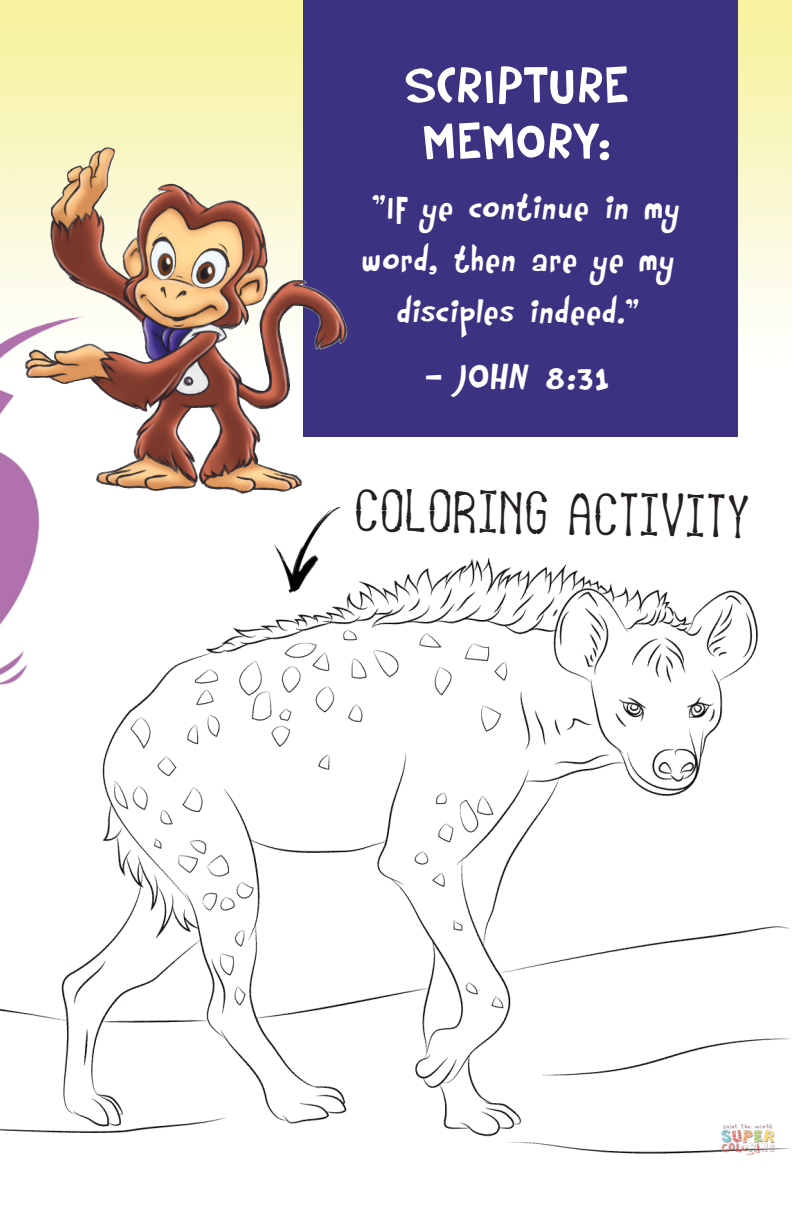
<style>
.page{position:relative;width:792px;height:1224px;background:#fff}
.page>*{position:absolute;margin:0;border:0;box-sizing:border-box;transform-origin:0 0}
.t1{font:56px "Rumpelstiltskin";letter-spacing:.025em;color:#fff}
.t2{font:40px "Rumpelstiltskin";color:#fff}
.t3{font:36px/52px "Rumpelstiltskin";color:#fff;text-align:center}
.t4{font:34px "Afrika Safari Rebuild St";color:#231f20}
</style>
<div class="page">
<img style="left:0;top:0;width:792px;height:437px">
<img style="left:0;top:557px;width:789px;height:598px">
<img style="left:0;top:59px;width:305px;height:647px">
<img style="left:262px;top:523px;width:103px;height:71px">
<div style="left:303px;top:0;width:435px;height:436px;background:#3b3281"></div>
<img style="left:0;top:124px;width:395px;height:399px">
<p class="t1" style="left:405px;top:50px;width:225px">SCRIPTURE</p>
<p class="t1" style="left:423px;top:106px;width:190px">MEMORY:</p>
<p class="t3" style="left:361px;top:184px;width:320px">"If ye continue in my word, then are ye my disciples indeed."</p>
<p class="t2" style="left:424px;top:351px;width:192px">- JOHN 8:31</p>
<p class="t4" style="left:355px;top:499px;width:397px;rotate:1deg">COLORING ACTIVITY</p>
</div>
